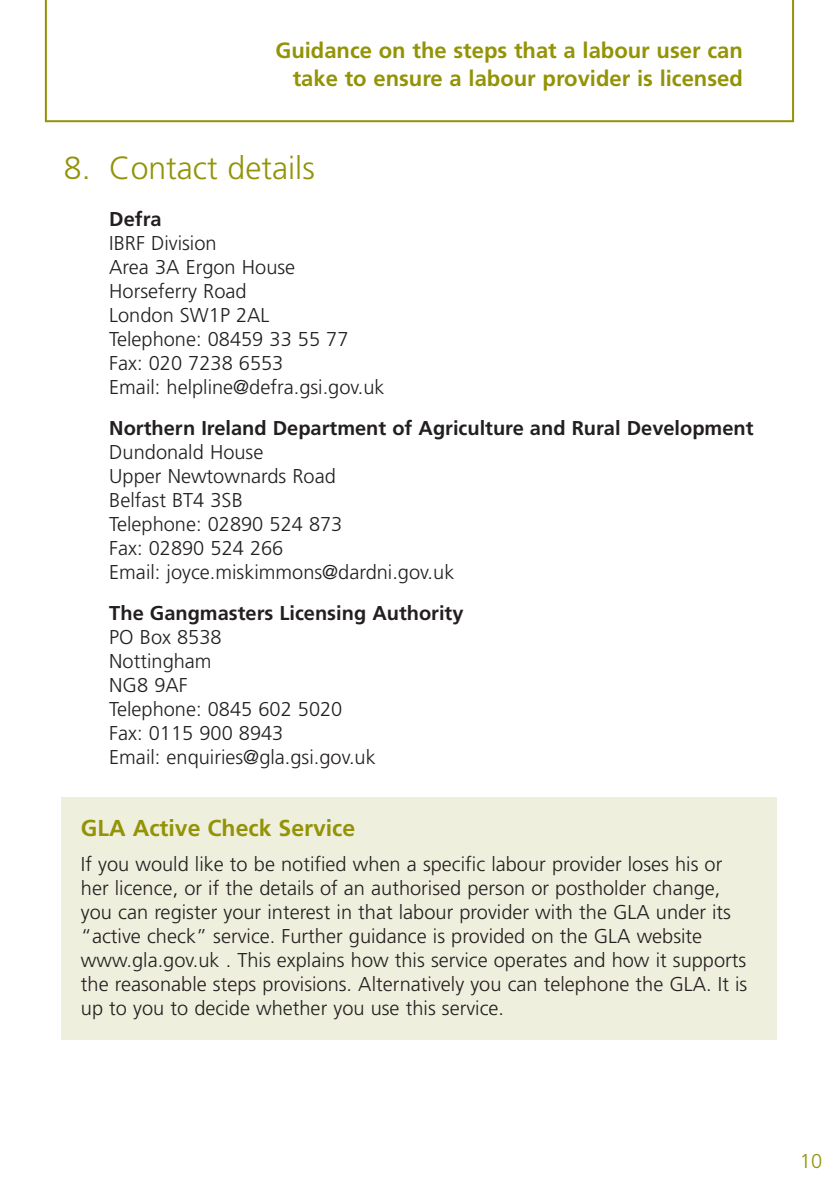
<style>
.page{position:relative;width:840px;height:1191px;background:#fff}
.page>*{position:absolute;margin:0;border:0;box-sizing:border-box;transform-origin:0 0}
.t1{font:300 32px "Frutiger";color:#929308}
.t2{font:700 23px "Frutiger";color:#939307}
.t3{font:700 22px/28px "Frutiger";color:#939307;text-align:right}
.t4{font:300 20px/24px "Frutiger";color:#231f20}
.t5{font:700 20px "Frutiger";color:#231f20}
.t6{font:300 20px "Frutiger";color:#939307}
</style>
<div class="page">
<div style="left:62px;top:797px;width:714px;height:242px;background:#efefde"></div>
<svg style="left:45px;top:0;width:748px;height:122px"></svg>
<p class="t3" style="left:275px;top:39px;width:468px">Guidance on the steps that a labour user can take to ensure a labour provider is licensed</p>
<h1 class="t1" style="left:64px;top:155px;width:252px">8. Contact details</h1>
<p class="t5" style="left:109px;top:211px;width:54px">Defra</p>
<p class="t4" style="left:109px;top:233px;width:277px">IBRF Division<br>Area 3A Ergon House<br>Horseferry Road<br>London SW1P 2AL<br>Telephone: 08459 33 55 77<br>Fax: 020 7238 6553<br>Email: helpline@defra.gsi.gov.uk</p>
<p class="t5" style="left:109px;top:420px;width:645px">Northern Ireland Department of Agriculture and Rural Development</p>
<p class="t4" style="left:109px;top:442px;width:346px">Dundonald House<br>Upper Newtownards Road<br>Belfast BT4 3SB<br>Telephone: 02890 524 873<br>Fax: 02890 524 266<br>Email: joyce.miskimmons@dardni.gov.uk</p>
<p class="t5" style="left:109px;top:605px;width:355px">The Gangmasters Licensing Authority</p>
<p class="t4" style="left:109px;top:627px;width:268px">PO Box 8538<br>Nottingham<br>NG8 9AF<br>Telephone: 0845 602 5020<br>Fax: 0115 900 8943<br>Email: enquiries@gla.gsi.gov.uk</p>
<p class="t2" style="left:81px;top:818px;width:276px">GLA Active Check Service</p>
<p class="t4" style="left:81px;top:854px;width:667px">If you would like to be notified when a specific labour provider loses his or her licence, or if the details of an authorised person or postholder change, you can register your interest in that labour provider with the GLA under its “active check” service. Further guidance is provided on the GLA website www.gla.gov.uk . This explains how this service operates and how it supports the reasonable steps provisions. Alternatively you can telephone the GLA. It is up to you to decide whether you use this service.</p>
<p class="t6" style="left:799px;top:1153px;width:24px">10</p>
</div>
